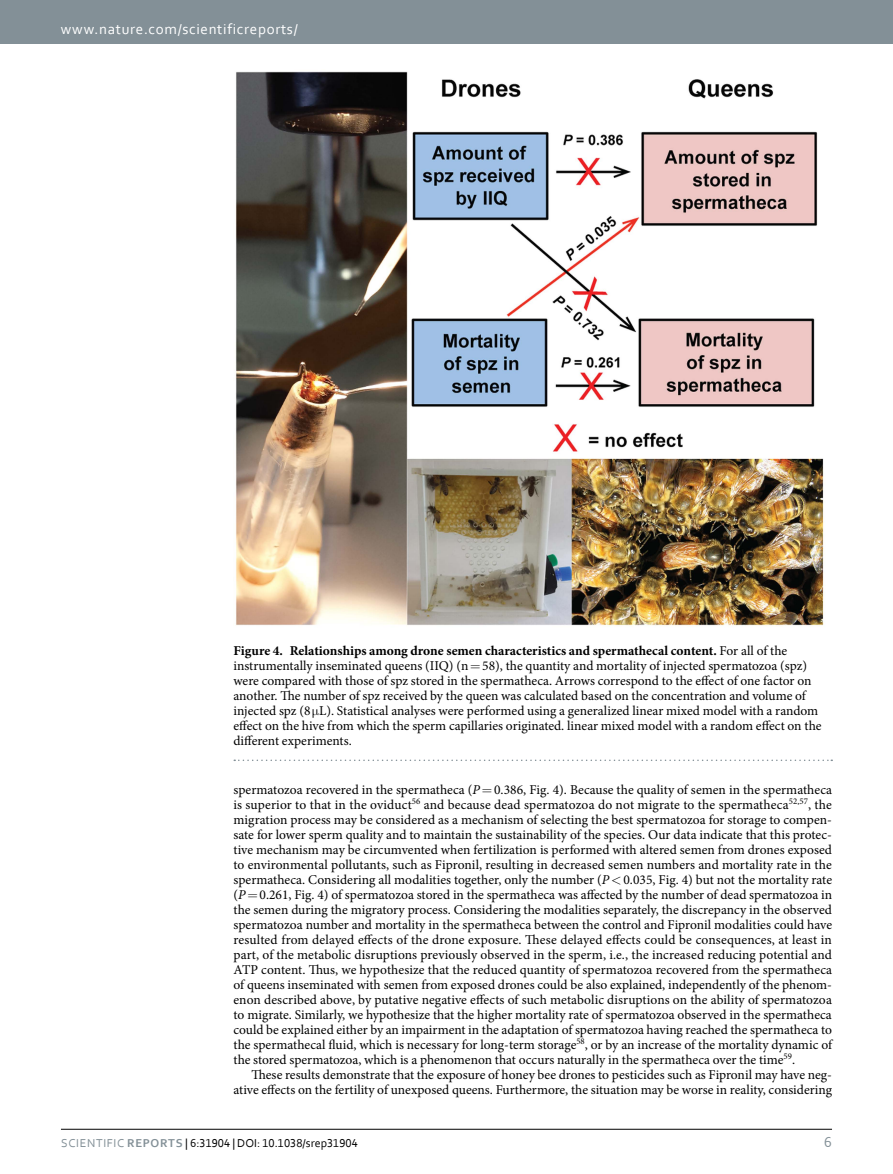
<style>
.page{position:relative;width:893px;height:1174px;background:#fff}
.page>*{position:absolute;margin:0;border:0;box-sizing:border-box;transform-origin:0 0}
.t1{font:15px "Corbel";letter-spacing:.045em;color:#fff}
.t2{font:15px "Corbel";color:#839097}
.t3{font:13.5px/15px "Minion Pro";color:#000;text-align:justify}
.t4{font:12px "Corbel";color:#000}
.s1{font-weight:700}
.s2{font-style:italic}
.s3{color:#839097}
.s4{font-weight:700;color:#839097}
</style>
<div class="page">
<div style="left:0;top:0;width:893px;height:43px;background:#839097"></div>
<hr style="left:61px;top:1129px;width:771px;height:1px;background:#000">
<img style="left:235px;top:71px;width:589px;height:555px">
<svg style="left:234px;top:759px;width:598px;height:2px"></svg>
<p class="t1" style="left:61px;top:19px;width:238px">www.nature.com/scientificreports/</p>
<p class="t3" style="left:233px;top:643px;width:590px;text-align:left"><span class="s1">Figure 4. Relationships among drone semen characteristics and spermathecal content.</span> For all of the instrumentally inseminated queens (IIQ) (n 58), the quantity and mortality of injected spermatozoa (spz) were compared with those of spz stored in the spermatheca. Arrows correspond to the effect of one factor on another. The number of spz received by the queen was calculated based on the concentration and volume of injected spz (8 L). Statistical analyses were performed using a generalized linear mixed model with a random effect on the hive from which the sperm capillaries originated. linear mixed model with a random effect on the different experiments.</p>
<p class="t3" style="left:233px;top:782px;width:600px">spermatozoa recovered in the spermatheca (<span class="s2">P</span> 0.386, Fig. 4). Because the quality of semen in the spermatheca is superior to that in the oviduct<sup>56</sup> and because dead spermatozoa do not migrate to the spermatheca<sup>52,57</sup>, the migration process may be considered as a mechanism of selecting the best spermatozoa for storage to compen&shy;sate for lower sperm quality and to maintain the sustainability of the species. Our data indicate that this protec&shy;tive mechanism may be circumvented when fertilization is performed with altered semen from drones exposed to environmental pollutants, such as Fipronil, resulting in decreased semen numbers and mortality rate in the spermatheca. Considering all modalities together, only the number (<span class="s2">P</span> 0.035, Fig. 4) but not the mortality rate (<span class="s2">P</span> 0.261, Fig. 4) of spermatozoa stored in the spermatheca was affected by the number of dead spermatozoa in the semen during the migratory process. Considering the modalities separately, the discrepancy in the observed spermatozoa number and mortality in the spermatheca between the control and Fipronil modalities could have resulted from delayed effects of the drone exposure. These delayed effects could be consequences, at least in part, of the metabolic disruptions previously observed in the sperm, i.e., the increased reducing potential and ATP content. Thus, we hypothesize that the reduced quantity of spermatozoa recovered from the spermatheca of queens inseminated with semen from exposed drones could be also explained, independently of the phenom&shy;enon described above, by putative negative effects of such metabolic disruptions on the ability of spermatozoa to migrate. Similarly, we hypothesize that the higher mortality rate of spermatozoa observed in the spermatheca could be explained either by an impairment in the adaptation of spermatozoa having reached the spermatheca to the spermathecal fluid, which is necessary for long-term storage<sup>58</sup>, or by an increase of the mortality dynamic of the stored spermatozoa, which is a phenomenon that occurs naturally in the spermatheca over the time<sup>59</sup>.</p>
<p class="t3" style="left:233px;top:1067px;width:600px;text-align:right">These results demonstrate that the exposure of honey bee drones to pesticides such as Fipronil may have neg&shy;ative effects on the fertility of unexposed queens. Furthermore, the situation may be worse in reality, considering</p>
<p class="t4" style="left:61px;top:1135px;width:298px"><span class="s3">Scientific</span> <span class="s4">REPORTS</span> | 6:31904 | DOI: 10.1038/srep31904</p>
<p class="t2" style="left:824px;top:1132px;width:9px">6</p>
</div>
